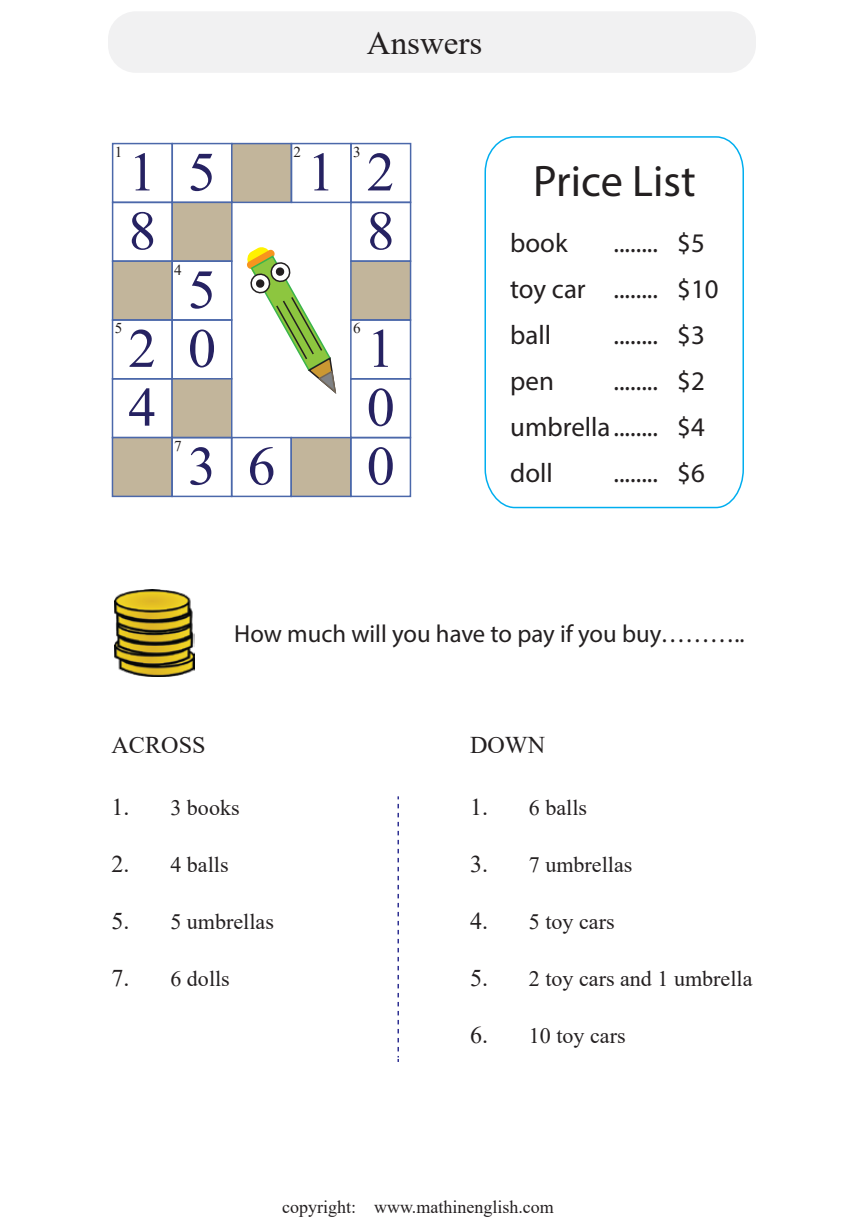
<style>
.page{position:relative;width:864px;height:1224px;background:#fff}
.page>*{position:absolute;margin:0;border:0;box-sizing:border-box;transform-origin:0 0}
.t1{font:55.2px "Times New Roman";color:#262262}
.t2{font:44.25px "Myriad Pro";color:#231f20}
.t3{font:33px "Times New Roman";color:#231f20}
.t4{font:26.85px/46px "Myriad Pro";color:#231f20}
.t5{font:24.75px "Myriad Pro";color:#231f20}
.t6{font:24px "Times New Roman";color:#231f20}
.t7{font:21.9px "Times New Roman";color:#231f20}
.t8{font:18px "Times New Roman";color:#231f20}
.t9{font:15px "Times New Roman";color:#231f20}
.s1{font-size:24px}
</style>
<div class="page">
<div style="left:108px;top:11px;width:648px;height:62px;background:#f1f1f2;border-radius:28px"></div>
<svg style="left:398px;top:796px;width:1px;height:266px"></svg>
<div style="left:112px;top:143px;width:61px;height:60px;border:2px solid #4b68aa"></div>
<div style="left:171px;top:143px;width:62px;height:60px;border:2px solid #4b68aa"></div>
<div style="left:231px;top:143px;width:61px;height:60px;background:#c2b59b;border:2px solid #4b68aa"></div>
<div style="left:291px;top:143px;width:61px;height:60px;border:2px solid #4b68aa"></div>
<div style="left:350px;top:143px;width:61px;height:60px;border:2px solid #4b68aa"></div>
<div style="left:112px;top:202px;width:61px;height:60px;border:2px solid #4b68aa"></div>
<div style="left:171px;top:202px;width:62px;height:60px;background:#c2b59b;border:2px solid #4b68aa"></div>
<div style="left:350px;top:202px;width:61px;height:60px;border:2px solid #4b68aa"></div>
<div style="left:112px;top:260px;width:61px;height:61px;background:#c2b59b;border:2px solid #4b68aa"></div>
<div style="left:171px;top:260px;width:62px;height:61px;border:2px solid #4b68aa"></div>
<div style="left:350px;top:260px;width:61px;height:61px;background:#c2b59b;border:2px solid #4b68aa"></div>
<div style="left:112px;top:319px;width:61px;height:60px;border:2px solid #4b68aa"></div>
<div style="left:171px;top:319px;width:62px;height:60px;border:2px solid #4b68aa"></div>
<div style="left:350px;top:319px;width:61px;height:60px;border:2px solid #4b68aa"></div>
<div style="left:112px;top:378px;width:61px;height:60px;border:2px solid #4b68aa"></div>
<div style="left:171px;top:378px;width:61px;height:60px;background:#c2b59b;border:2px solid #4b68aa"></div>
<div style="left:350px;top:378px;width:61px;height:60px;border:2px solid #4b68aa"></div>
<div style="left:112px;top:437px;width:61px;height:60px;background:#c2b59b;border:2px solid #4b68aa"></div>
<div style="left:171px;top:437px;width:61px;height:60px;border:2px solid #4b68aa"></div>
<div style="left:231px;top:437px;width:61px;height:60px;border:2px solid #4b68aa"></div>
<div style="left:290px;top:437px;width:62px;height:60px;background:#c2b59b;border:2px solid #4b68aa"></div>
<div style="left:350px;top:437px;width:61px;height:60px;border:2px solid #4b68aa"></div>
<svg style="left:247px;top:247px;width:90px;height:147px"></svg>
<svg style="left:484px;top:136px;width:260px;height:373px"></svg>
<img style="left:114px;top:589px;width:81px;height:88px">
<h3 class="t3" style="left:367px;top:19px;width:117px">Answers</h3>
<p class="t9" style="left:115px;top:141px;width:9px">1</p>
<h1 class="t1" style="left:128px;top:133px;width:30px">1</h1>
<h1 class="t1" style="left:128px;top:192px;width:30px">8</h1>
<p class="t9" style="left:115px;top:318px;width:9px">5</p>
<h1 class="t1" style="left:128px;top:309px;width:30px">2</h1>
<p class="t9" style="left:174px;top:259px;width:9px">4</p>
<p class="t9" style="left:294px;top:141px;width:9px">2</p>
<h1 class="t1" style="left:188px;top:133px;width:30px">5</h1>
<h1 class="t1" style="left:307px;top:133px;width:30px">1</h1>
<h1 class="t1" style="left:188px;top:251px;width:30px">5</h1>
<p class="t9" style="left:353px;top:141px;width:9px">3</p>
<h1 class="t1" style="left:367px;top:133px;width:30px">2</h1>
<h1 class="t1" style="left:367px;top:192px;width:30px">8</h1>
<p class="t9" style="left:353px;top:318px;width:9px">6</p>
<h1 class="t1" style="left:188px;top:309px;width:30px">0</h1>
<h1 class="t1" style="left:367px;top:309px;width:30px">1</h1>
<h1 class="t1" style="left:128px;top:368px;width:30px">4</h1>
<h1 class="t1" style="left:367px;top:368px;width:30px">0</h1>
<h1 class="t1" style="left:188px;top:427px;width:30px">3</h1>
<p class="t9" style="left:174px;top:435px;width:9px">7</p>
<h1 class="t1" style="left:248px;top:427px;width:30px">6</h1>
<h1 class="t1" style="left:367px;top:427px;width:30px">0</h1>
<h2 class="t2" style="left:533px;top:154px;width:164px">Price List</h2>
<p class="t4" style="left:510px;top:220px;width:59px">book</p>
<p class="t4" style="left:510px;top:220px;width:210px;text-indent:103px">........ $5 toy car ........ $10 ball</p>
<p class="t4" style="left:614px;top:312px;width:93px">........ $3</p>
<p class="t4" style="left:510px;top:358px;width:196px;text-align:justify;text-indent:103px">........ $2 umbrella........ $4 doll</p>
<p class="t4" style="left:510px;top:358px;width:45px">pen</p>
<p class="t4" style="left:614px;top:450px;width:93px">........ $6</p>
<p class="t5" style="left:234px;top:618px;width:512px">How much will you have to pay if you buy………..</p>
<p class="t6" style="left:112px;top:727px;width:96px">ACROSS</p>
<p class="t6" style="left:470px;top:727px;width:77px">DOWN</p>
<p class="t7" style="left:112px;top:792px;width:130px"><span class="s1">1.</span> 3 books</p>
<p class="t7" style="left:470px;top:792px;width:119px"><span class="s1">1.</span> 6 balls</p>
<p class="t7" style="left:112px;top:849px;width:119px"><span class="s1">2.</span> 4 balls</p>
<p class="t7" style="left:470px;top:849px;width:164px"><span class="s1">3.</span> 7 umbrellas</p>
<p class="t7" style="left:112px;top:906px;width:164px"><span class="s1">5.</span> 5 umbrellas</p>
<p class="t7" style="left:112px;top:963px;width:120px"><span class="s1">7.</span> 6 dolls</p>
<p class="t7" style="left:470px;top:906px;width:146px"><span class="s1">4.</span> 5 toy cars</p>
<p class="t7" style="left:470px;top:963px;width:284px"><span class="s1">5.</span> 2 toy cars and 1 umbrella</p>
<p class="t7" style="left:470px;top:1019px;width:157px"><span class="s1">6.</span> 10 toy cars</p>
<p class="t8" style="left:282px;top:1194px;width:273px">copyright: www.mathinenglish.com</p>
</div>
